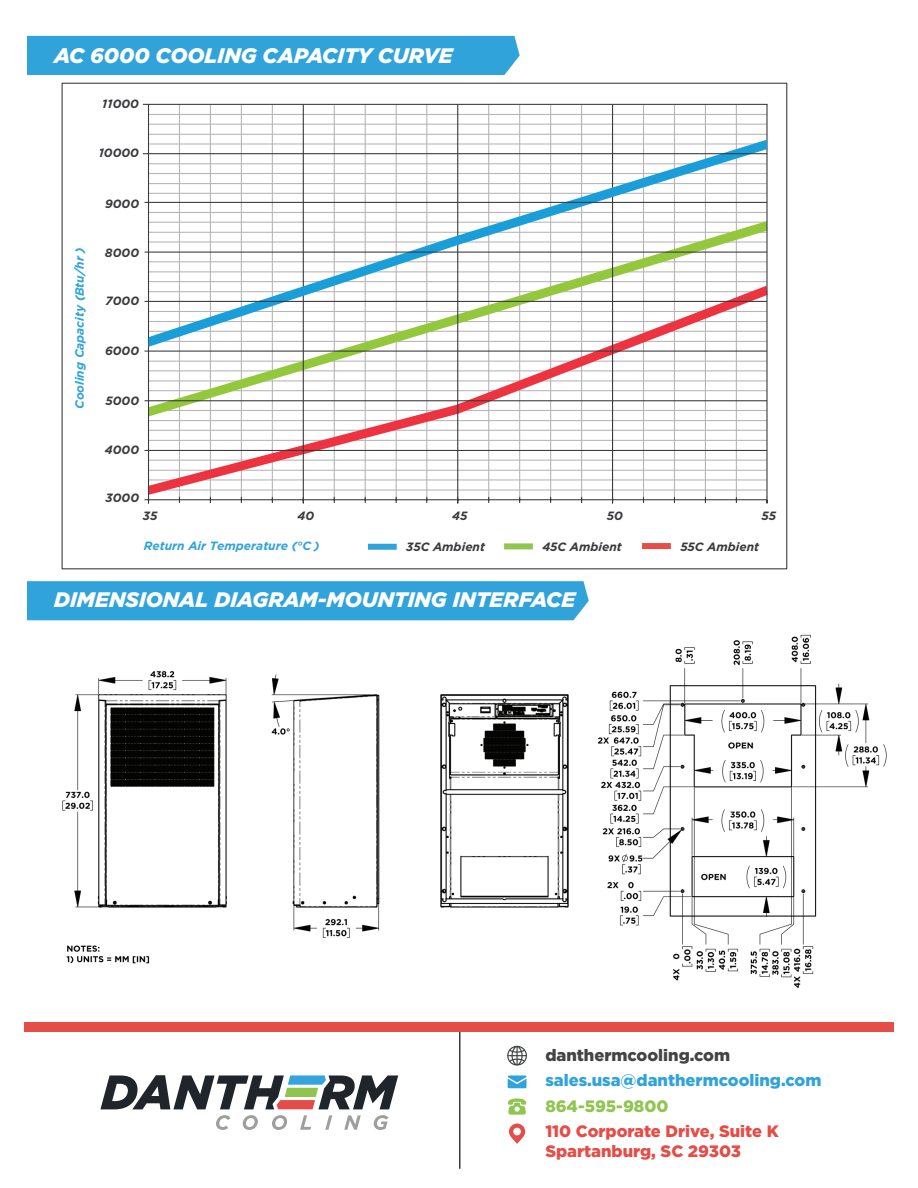
<style>
.page{position:relative;width:918px;height:1188px;background:#fff}
.page>*{position:absolute;margin:0;border:0;box-sizing:border-box;transform-origin:0 0}
.t1{font:italic 900 21px "Gotham";color:#fff}
.t2{font:900 16.5px/19.8px "Gotham";color:#e54d47}
.t3{font:900 16.5px "Gotham";color:#30a3db}
.t4{font:900 16.5px "Gotham";color:#434545}
.t5{font:900 16.5px "Gotham";color:#90c54f}
.t6{font:italic 700 12px "Gotham";color:#393a3d}
.t7{font:italic 700 12px "Gotham";color:#30a3db}
</style>
<div class="page">
<hr style="left:459px;top:1024px;width:1px;height:145px;background:#393a3d">
<img style="left:37px;top:620px;width:850px;height:368px">
<div style="left:27px;top:36px;width:493px;height:39px;background:#30a3db"></div>
<div style="left:27px;top:581px;width:562px;height:39px;background:#30a3db"></div>
<div style="left:24px;top:1022px;width:870px;height:9px;background:#e54d47"></div>
<svg style="left:508px;top:1075px;width:19px;height:13px"></svg>
<svg style="left:508px;top:1098px;width:18px;height:17px"></svg>
<svg style="left:507px;top:1046px;width:20px;height:20px"></svg>
<svg style="left:509px;top:1124px;width:16px;height:20px"></svg>
<svg style="left:216px;top:1115px;width:14px;height:15px"></svg>
<svg style="left:243px;top:1115px;width:15px;height:15px"></svg>
<svg style="left:272px;top:1115px;width:15px;height:15px"></svg>
<svg style="left:300px;top:1115px;width:11px;height:15px"></svg>
<svg style="left:325px;top:1115px;width:7px;height:15px"></svg>
<svg style="left:344px;top:1115px;width:17px;height:15px"></svg>
<svg style="left:374px;top:1115px;width:14px;height:15px"></svg>
<svg style="left:100px;top:1076px;width:298px;height:33px"></svg>
<hr style="left:736px;top:105px;width:1px;height:392px;background:#b6b6b7">
<hr style="left:705px;top:105px;width:1px;height:392px;background:#b6b6b7">
<hr style="left:674px;top:105px;width:1px;height:392px;background:#b6b6b7">
<hr style="left:643px;top:105px;width:1px;height:392px;background:#b6b6b7">
<hr style="left:581px;top:105px;width:1px;height:395px;background:#b6b6b7">
<hr style="left:550px;top:105px;width:1px;height:395px;background:#b6b6b7">
<hr style="left:519px;top:105px;width:1px;height:395px;background:#b6b6b7">
<hr style="left:488px;top:105px;width:1px;height:395px;background:#b6b6b7">
<hr style="left:426px;top:105px;width:1px;height:395px;background:#b6b6b7">
<hr style="left:396px;top:105px;width:1px;height:395px;background:#b6b6b7">
<hr style="left:365px;top:105px;width:1px;height:395px;background:#b6b6b7">
<hr style="left:334px;top:105px;width:1px;height:395px;background:#b6b6b7">
<hr style="left:272px;top:105px;width:1px;height:395px;background:#b6b6b7">
<hr style="left:241px;top:105px;width:1px;height:395px;background:#b6b6b7">
<hr style="left:210px;top:105px;width:1px;height:395px;background:#b6b6b7">
<hr style="left:179px;top:105px;width:1px;height:395px;background:#b6b6b7">
<hr style="left:149px;top:499px;width:618px;height:1px;background:#393a3d">
<svg style="left:766px;top:497px;width:2px;height:7px"></svg>
<svg style="left:145px;top:497px;width:4px;height:7px"></svg>
<div style="left:368px;top:544px;width:29px;height:6px;background:#30a3db"></div>
<div style="left:504px;top:543px;width:29px;height:6px;background:#90c54f"></div>
<div style="left:642px;top:543px;width:29px;height:6px;background:#e54d47"></div>
<svg style="left:149px;top:347px;width:617px;height:148px"></svg>
<hr style="left:149px;top:114px;width:618px;height:1px;background:#b6b6b7">
<hr style="left:149px;top:124px;width:618px;height:1px;background:#b6b6b7">
<hr style="left:149px;top:134px;width:618px;height:1px;background:#b6b6b7">
<hr style="left:143px;top:104px;width:625px;height:1px;background:#393a3d">
<hr style="left:148px;top:104px;width:1px;height:396px;background:#393a3d">
<hr style="left:612px;top:105px;width:1px;height:395px;background:#393a3d">
<hr style="left:457px;top:105px;width:1px;height:395px;background:#393a3d">
<hr style="left:303px;top:105px;width:1px;height:395px;background:#393a3d">
<hr style="left:766px;top:104px;width:2px;height:393px;background:#393a3d">
<svg style="left:148px;top:140px;width:619px;height:207px"></svg>
<hr style="left:143px;top:153px;width:624px;height:1px;background:#393a3d">
<hr style="left:149px;top:202px;width:618px;height:1px;background:#393a3d">
<hr style="left:149px;top:301px;width:618px;height:1px;background:#393a3d">
<hr style="left:149px;top:351px;width:618px;height:1px;background:#393a3d">
<hr style="left:149px;top:400px;width:618px;height:1px;background:#393a3d">
<hr style="left:149px;top:450px;width:618px;height:1px;background:#393a3d">
<hr style="left:149px;top:252px;width:618px;height:1px;background:#393a3d">
<h1 class="t1" style="left:54px;top:41px;width:400px">AC 6000 COOLING CAPACITY CURVE</h1>
<p class="t6" style="left:102px;top:96px;width:38px">11000</p>
<p class="t6" style="left:99px;top:145px;width:42px">10000</p>
<p class="t7" style="left:72px;top:409px;width:163px;rotate:-90deg">Cooling Capacity (Btu/hr )</p>
<p class="t6" style="left:105px;top:196px;width:35px">9000</p>
<p class="t6" style="left:105px;top:245px;width:36px">8000</p>
<p class="t6" style="left:106px;top:293px;width:35px">7000</p>
<p class="t6" style="left:105px;top:343px;width:35px">6000</p>
<p class="t6" style="left:106px;top:392px;width:35px">5000</p>
<p class="t6" style="left:105px;top:442px;width:36px">4000</p>
<p class="t6" style="left:106px;top:490px;width:35px">3000</p>
<p class="t6" style="left:143px;top:508px;width:16px">35</p>
<p class="t6" style="left:298px;top:508px;width:18px">40</p>
<p class="t6" style="left:452px;top:508px;width:17px">45</p>
<p class="t6" style="left:607px;top:508px;width:18px">50</p>
<p class="t6" style="left:762px;top:508px;width:16px">55</p>
<p class="t7" style="left:144px;top:538px;width:177px">Return Air Temperature (°C )</p>
<p class="t6" style="left:406px;top:539px;width:80px">35C Ambient</p>
<p class="t6" style="left:542px;top:539px;width:81px">45C Ambient</p>
<p class="t6" style="left:680px;top:539px;width:80px">55C Ambient</p>
<h1 class="t1" style="left:54px;top:585px;width:523px">DIMENSIONAL DIAGRAM-MOUNTING INTERFACE</h1>
<h2 class="t4" style="left:545px;top:1044px;width:186px">danthermcooling.com</h2>
<h2 class="t3" style="left:545px;top:1069px;width:278px">sales.usa@danthermcooling.com</h2>
<h2 class="t5" style="left:545px;top:1095px;width:125px">864-595-9800</h2>
<h2 class="t2" style="left:545px;top:1121px;width:235px">110 Corporate Drive, Suite K<br>Spartanburg, SC 29303</h2>
</div>
